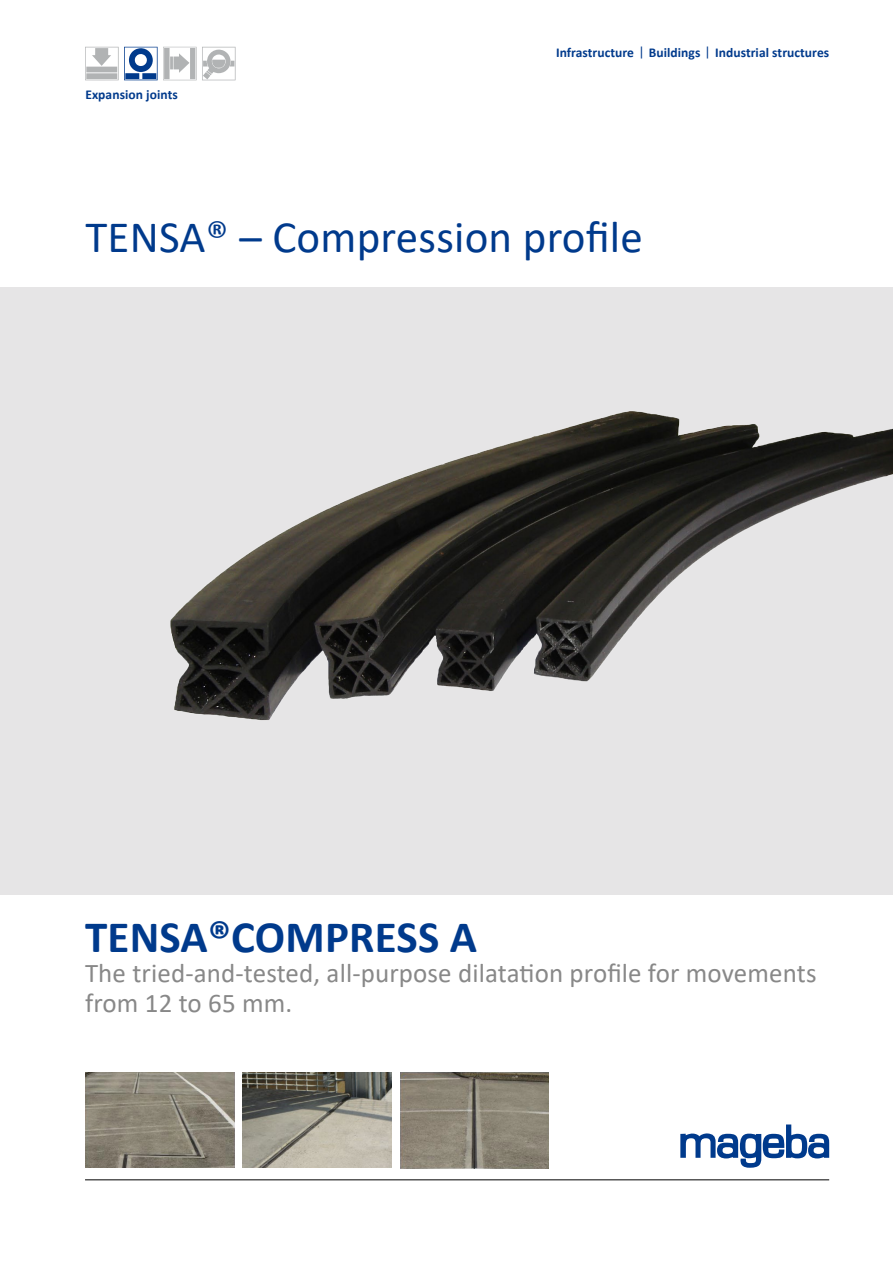
<style>
.page{position:relative;width:893px;height:1263px;background:#fff}
.page>*{position:absolute;margin:0;border:0;box-sizing:border-box;transform-origin:0 0}
.t1{font:45px "Calibri";letter-spacing:.005em;color:#003a8c}
.t2{font:700 45px "Calibri";letter-spacing:.005em;color:#003a8c}
.t3{font:27px/30px "Calibri";letter-spacing:.005em;color:#888}
.t4{font:700 13.5px "Calibri";letter-spacing:.005em;color:#003a8c}
.s1{font-weight:400}
</style>
<div class="page">
<hr style="left:85px;top:1179px;width:744px;height:1px;background:#000">
<svg style="left:85px;top:47px;width:151px;height:34px"></svg>
<svg style="left:203px;top:72px;width:7px;height:7px"></svg>
<div style="left:0;top:287px;width:893px;height:608px;background:#e6e5e6"></div>
<img style="left:400px;top:1073px;width:149px;height:95px">
<img style="left:243px;top:1072px;width:148px;height:96px">
<img style="left:85px;top:1072px;width:149px;height:96px">
<img style="left:170px;top:411px;width:723px;height:309px">
<svg style="left:680px;top:1124px;width:149px;height:44px"></svg>
<p class="t4" style="left:85px;top:85px;width:94px">Expansion joints</p>
<p class="t4" style="left:556px;top:43px;width:275px">Infrastructure <span class="s1">|</span> Buildings <span class="s1">|</span> Industrial structures</p>
<h1 class="t1" style="left:85px;top:206px;width:559px">TENSA® – Compression profile</h1>
<h1 class="t2" style="left:85px;top:905px;width:394px">TENSA®COMPRESS A</h1>
<p class="t3" style="left:85px;top:957px;width:733px">The tried-and-tested, all-purpose dilatation profile for movements from 12 to 65 mm.</p>
</div>
